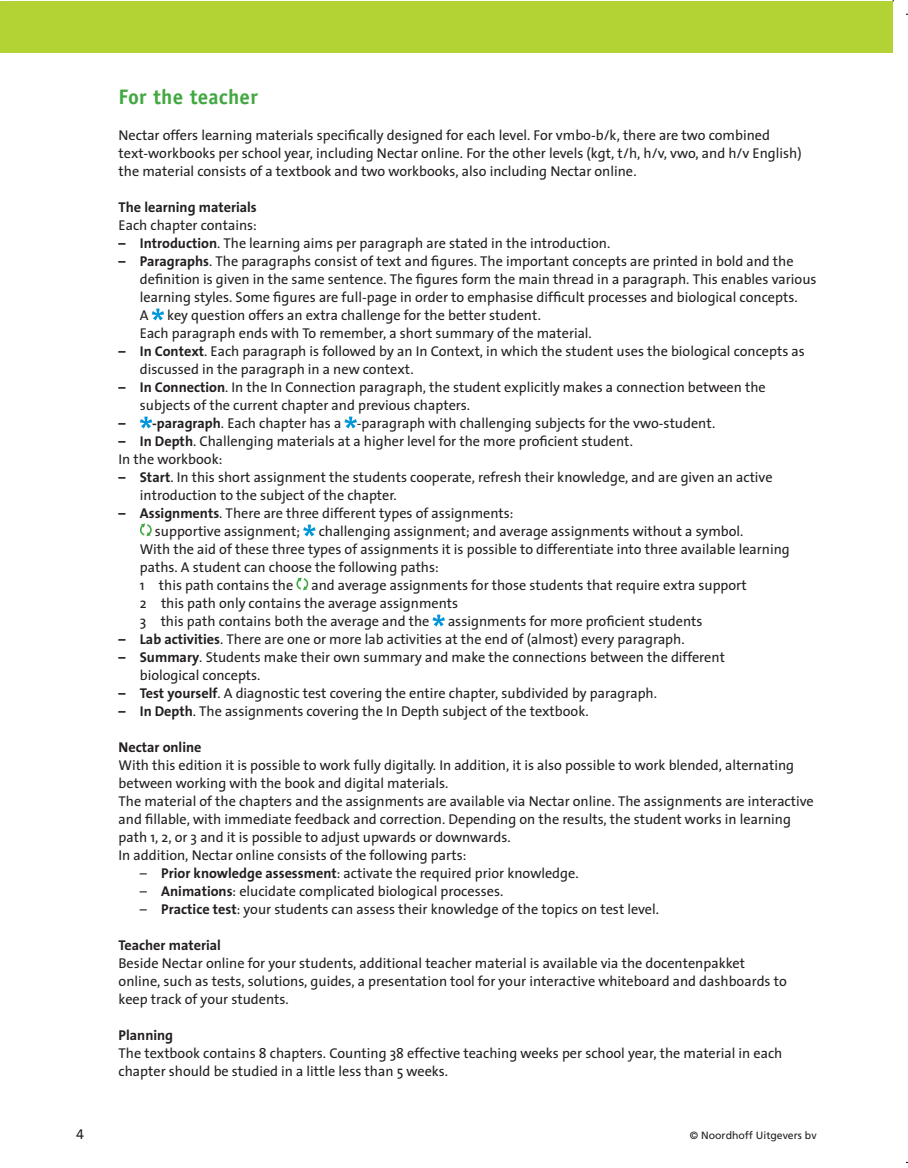
<style>
.page{position:relative;width:908px;height:1168px;background:#fff}
.page>*{position:absolute;margin:0;border:0;box-sizing:border-box;transform-origin:0 0}
.t1{font:700 21px "Officina Sans Std";letter-spacing:.01em;color:#43a842}
.t2{font:14.25px/18px "Thesis Sans";color:#231f20}
.t3{font:700 14.25px "Thesis Sans";color:#231f20}
.t4{font:14.25px "The Sans Expert";color:#231f20}
.t5{font:10.5px "Frutiger LT Std";color:#231f20}
.s1{font-weight:700}
</style>
<div class="page">
<div style="left:0;top:1px;width:892px;height:52px;background:#b3d234"></div>
<svg style="left:152px;top:309px;width:12px;height:11px"></svg>
<svg style="left:140px;top:417px;width:12px;height:11px"></svg>
<svg style="left:344px;top:417px;width:12px;height:11px"></svg>
<svg style="left:139px;top:523px;width:13px;height:13px"></svg>
<svg style="left:303px;top:525px;width:12px;height:11px"></svg>
<svg style="left:296px;top:577px;width:13px;height:13px"></svg>
<svg style="left:432px;top:615px;width:12px;height:11px"></svg>
<h1 class="t1" style="left:118px;top:84px;width:141px">For the teacher</h1>
<p class="t2" style="left:118px;top:126px;width:684px">Nectar offers learning materials specifically designed for each level. For vmbo-b/k, there are two combined text-workbooks per school year, including Nectar online. For the other levels (kgt, t/h, h/v, vwo, and h/v English) the material consists of a textbook and two workbooks, also including Nectar online.</p>
<p class="t3" style="left:118px;top:195px;width:140px">The learning materials</p>
<p class="t2" style="left:118px;top:216px;width:140px">Each chapter contains:</p>
<p class="t2" style="left:118px;top:234px;width:493px"><span class="s1">– Introduction</span>. The learning aims per paragraph are stated in the introduction.</p>
<p class="t2" style="left:140px;top:252px;width:678px;text-indent:-21px"><span class="s1">– Paragraphs</span>. The paragraphs consist of text and figures. The important concepts are printed in bold and the definition is given in the same sentence. The figures form the main thread in a paragraph. This enables various learning styles. Some figures are full-page in order to emphasise difficult processes and biological concepts.<br>A</p>
<p class="t2" style="left:140px;top:306px;width:453px;text-indent:27px">key question offers an extra challenge for the better student.<br>Each paragraph ends with To remember, a short summary of the material.</p>
<p class="t2" style="left:140px;top:342px;width:666px;text-indent:-21px"><span class="s1">– In Context</span>. Each paragraph is followed by an In Context, in which the student uses the biological concepts as discussed in the paragraph in a new context.</p>
<p class="t2" style="left:140px;top:378px;width:627px;text-indent:-21px"><span class="s1">– In Connection</span>. In the In Connection paragraph, the student explicitly makes a connection between the subjects of the current chapter and previous chapters.</p>
<p class="t2" style="left:118px;top:414px;width:598px"><span class="s1">– -paragraph</span>. Each chapter has a -paragraph with challenging subjects for the vwo-student.</p>
<p class="t2" style="left:118px;top:432px;width:516px"><span class="s1">– In Depth</span>. Challenging materials at a higher level for the more proficient student.<br>In the workbook:</p>
<p class="t2" style="left:140px;top:468px;width:634px;text-indent:-21px"><span class="s1">– Start</span>. In this short assignment the students cooperate, refresh their knowledge, and are given an active introduction to the subject of the chapter.</p>
<p class="t2" style="left:155px;top:504px;width:360px;text-indent:-36px"><span class="s1">– Assignments</span>. There are three different types of assignments: supportive assignment;</p>
<p class="t2" style="left:140px;top:522px;width:651px;text-indent:179px">challenging assignment; and average assignments without a symbol.<br>With the aid of these three types of assignments it is possible to differentiate into three available learning paths. A student can choose the following paths:<br>1 this path contains the</p>
<p class="t2" style="left:140px;top:576px;width:608px;text-indent:171px">and average assignments for those students that require extra support<br>2 this path only contains the average assignments<br>3 this path contains both the average and the</p>
<p class="t2" style="left:448px;top:612px;width:256px">assignments for more proficient students</p>
<p class="t2" style="left:118px;top:630px;width:567px"><span class="s1">– Lab activities</span>. There are one or more lab activities at the end of (almost) every paragraph.</p>
<p class="t2" style="left:140px;top:648px;width:586px;text-indent:-21px"><span class="s1">– Summary</span>. Students make their own summary and make the connections between the different biological concepts.</p>
<p class="t2" style="left:118px;top:684px;width:539px"><span class="s1">– Test yourself</span>. A diagnostic test covering the entire chapter, subdivided by paragraph.</p>
<p class="t2" style="left:118px;top:702px;width:471px"><span class="s1">– In Depth</span>. The assignments covering the In Depth subject of the textbook.</p>
<p class="t3" style="left:118px;top:735px;width:84px">Nectar online</p>
<p class="t2" style="left:118px;top:756px;width:696px">With this edition it is possible to work fully digitally. In addition, it is also possible to work blended, alternating between working with the book and digital materials.<br>The material of the chapters and the assignments are available via Nectar online. The assignments are interactive and fillable, with immediate feedback and correction. Depending on the results, the student works in learning path 1, 2, or 3 and it is possible to adjust upwards or downwards.<br>In addition, Nectar online consists of the following parts:</p>
<p class="t2" style="left:140px;top:864px;width:440px">– <span class="s1">Prior knowledge assessment</span>: activate the required prior knowledge.</p>
<p class="t2" style="left:140px;top:882px;width:365px">– <span class="s1">Animations</span>: elucidate complicated biological processes.</p>
<p class="t2" style="left:140px;top:900px;width:520px">– <span class="s1">Practice test</span>: your students can assess their knowledge of the topics on test level.</p>
<p class="t3" style="left:118px;top:933px;width:104px">Teacher material</p>
<p class="t2" style="left:118px;top:954px;width:669px">Beside Nectar online for your students, additional teacher material is available via the docentenpakket online, such as tests, solutions, guides, a presentation tool for your interactive whiteboard and dashboards to keep track of your students.</p>
<p class="t3" style="left:118px;top:1023px;width:56px">Planning</p>
<p class="t2" style="left:118px;top:1044px;width:665px">The textbook contains 8 chapters. Counting 38 effective teaching weeks per school year, the material in each chapter should be studied in a little less than 5 weeks.</p>
<p class="t4" style="left:76px;top:1123px;width:9px">4</p>
<p class="t5" style="left:689px;top:1129px;width:128px">© Noordhoff Uitgevers bv</p>
</div>
